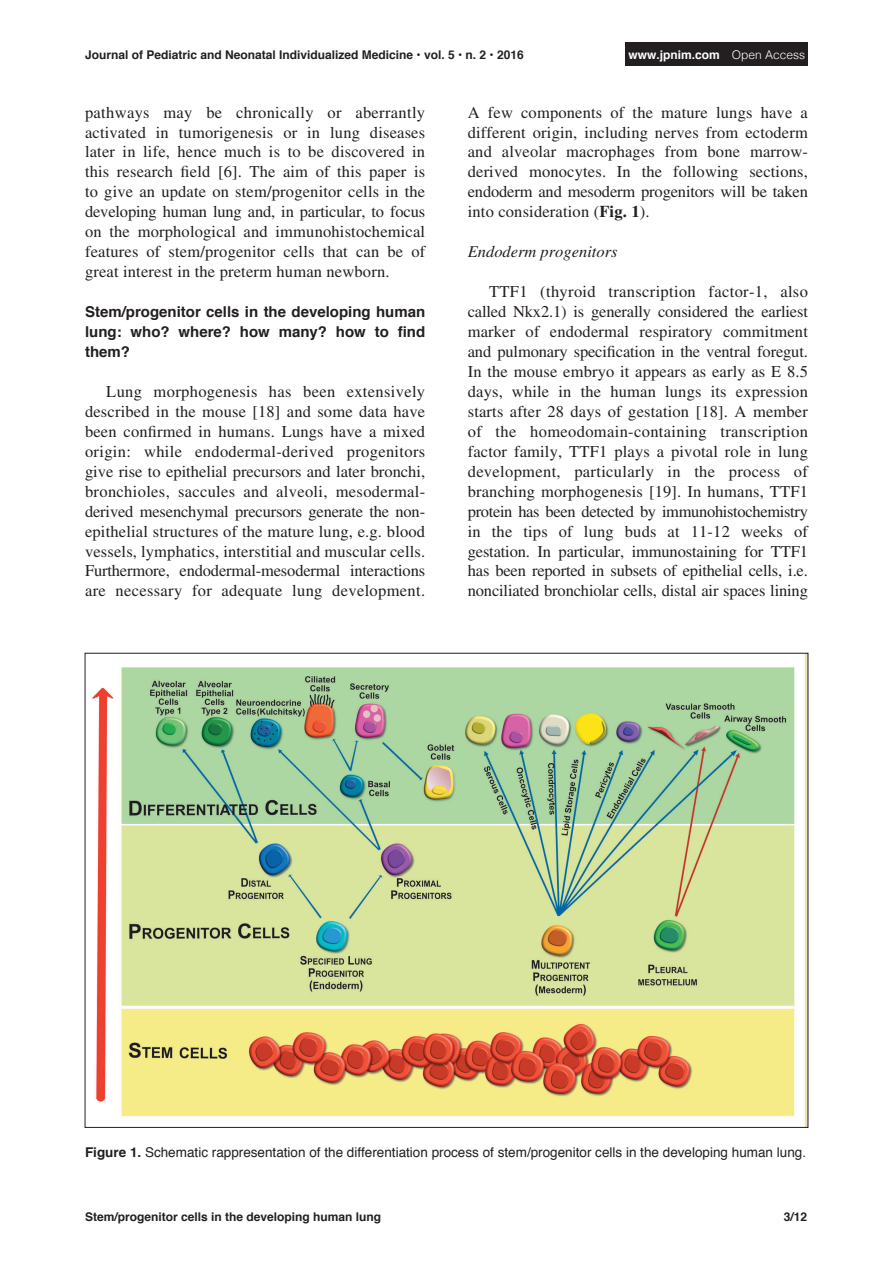
<style>
.page{position:relative;width:893px;height:1263px;background:#fff}
.page>*{position:absolute;margin:0;border:0;box-sizing:border-box;transform-origin:0 0}
.Body1{font:16.5px/20px "Times LT Std";letter-spacing:.01em;color:#231f20;text-align:justify}
.Heading3{font:italic 16.5px "Times LT Std";color:#231f20}
.Heading2{font:700 15px/20px "Helvetica";color:#231f20;text-align:justify}
.t1{font:13.5px "Helvetica";color:#231f20}
.Footer_Right{font:700 12px "Helvetica";color:#231f20}
.Footer_Left{font:700 12px "Helvetica";color:#231f20}
.Heading2-2{font:700 12px "Helvetica";color:#fff}
.Page_Right{font:700 12px "Helvetica";color:#231f20}
.s1{font-weight:300}
.s2{font-weight:700}
</style>
<div class="page">
<div style="left:626px;top:43px;width:182px;height:23px;background:#231f20"></div>
<img style="left:91px;top:655px;width:715px;height:471px">
<p class="Footer_Right" style="left:85px;top:45px;width:440px">Journal of Pediatric and Neonatal Individualized Medicine • vol. 5 • n. 2 • 2016</p>
<p class="Heading2-2" style="left:629px;top:45px;width:178px">www.jpnim.com <span class="s1">Open Access</span></p>
<p class="Body1" style="left:85px;top:102px;width:342px">pathways may be chronically or aberrantly activated in tumorigenesis or in lung diseases later in life, hence much is to be discovered in this research field [6]. The aim of this paper is to give an update on stem/progenitor cells in the developing human lung and, in particular, to focus on the morphological and immunohistochemical features of stem/progenitor cells that can be of great interest in the preterm human newborn.</p>
<p class="Heading2" style="left:85px;top:302px;width:342px">Stem/progenitor cells in the developing human lung: who? where? how many? how to find them?</p>
<p class="Body1" style="left:85px;top:381px;width:342px;text-indent:21px">Lung morphogenesis has been extensively described in the mouse [18] and some data have been confirmed in humans. Lungs have a mixed origin: while endodermal-derived progenitors give rise to epithelial precursors and later bronchi, bronchioles, saccules and alveoli, mesodermal&shy;derived mesenchymal precursors generate the non&shy;epithelial structures of the mature lung, e.g. blood vessels, lymphatics, interstitial and muscular cells.<br>Furthermore, endodermal-mesodermal interactions are necessary for adequate lung development.</p>
<p class="Body1" style="left:468px;top:102px;width:342px">A few components of the mature lungs have a different origin, including nerves from ectoderm and alveolar macrophages from bone marrow&shy;derived monocytes. In the following sections, endoderm and mesoderm progenitors will be taken into consideration (<span class="s2">Fig. 1</span>).</p>
<p class="Heading3" style="left:468px;top:243px;width:151px">Endoderm progenitors</p>
<p class="Body1" style="left:468px;top:282px;width:342px;text-indent:21px">TTF1 (thyroid transcription factor-1, also called Nkx2.1) is generally considered the earliest marker of endodermal respiratory commitment and pulmonary specification in the ventral foregut.<br>In the mouse embryo it appears as early as E 8.5 days, while in the human lungs its expression starts after 28 days of gestation [18]. A member of the homeodomain-containing transcription factor family, TTF1 plays a pivotal role in lung development, particularly in the process of branching morphogenesis [19]. In humans, TTF1 protein has been detected by immunohistochemistry in the tips of lung buds at 11-12 weeks of gestation. In particular, immunostaining for TTF1 has been reported in subsets of epithelial cells, i.e. nonciliated bronchiolar cells, distal air spaces lining</p>
<p class="t1" style="left:85px;top:1141px;width:723px"><span class="s2">Figure 1.</span> Schematic rappresentation of the differentiation process of stem/progenitor cells in the developing human lung.</p>
<p class="Footer_Left" style="left:85px;top:1207px;width:298px">Stem/progenitor cells in the developing human lung</p>
<p class="Page_Right" style="left:784px;top:1207px;width:25px">3/12</p>
</div>
